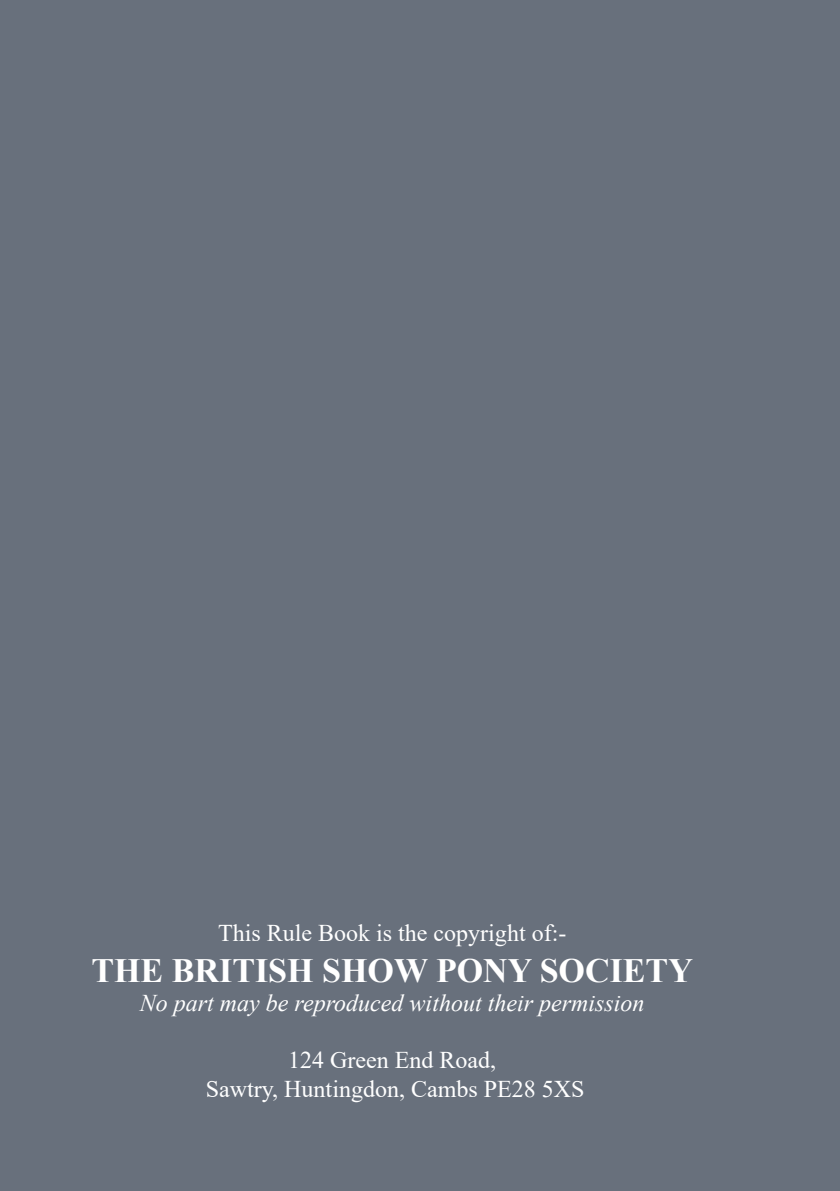
<style>
.page{position:relative;width:840px;height:1191px;background:#fff}
.page>*{position:absolute;margin:0;border:0;box-sizing:border-box;transform-origin:0 0}
.t1{font:700 34px "Times New Roman";color:#fff}
.t2{font:24px/28.8px "Times New Roman";color:#fff;text-align:center}
.t3{font:italic 24px "Times New Roman";color:#fff}
</style>
<div class="page">
<div style="left:0;top:0;width:839px;height:1191px;background:#68707c"></div>
<p class="t2" style="left:218px;top:918px;width:349px">This Rule Book is the copyright of:-</p>
<h1 class="t1" style="left:91px;top:946px;width:602px">THE BRITISH SHOW PONY SOCIETY</h1>
<p class="t3" style="left:140px;top:986px;width:506px">No part may be reproduced without their permission</p>
<p class="t2" style="left:206px;top:1045px;width:380px">124 Green End Road,<br>Sawtry, Huntingdon, Cambs PE28 5XS</p>
</div>
